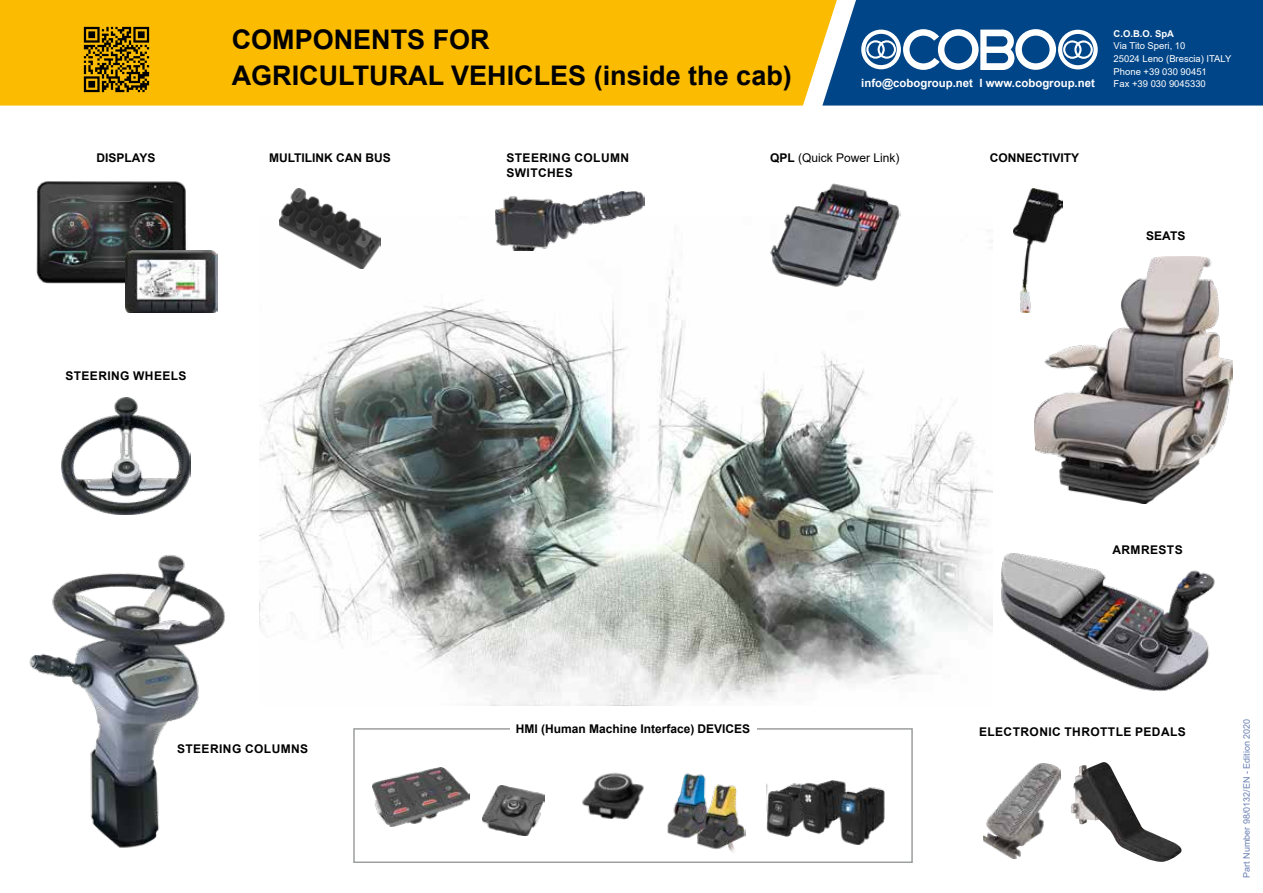
<style>
.page{position:relative;width:1263px;height:893px;background:#fff}
.page>*{position:absolute;margin:0;border:0;box-sizing:border-box;transform-origin:0 0}
.t1{font:700 27px/36px "Arial";color:#000}
.t2{font:700 12px/15px "Arial";letter-spacing:.035em;color:#000}
.t3{font:700 12px "Arial";color:#000}
.t4{font:12px "Arial";color:#000}
.t5{font:700 11.4px "Arial";color:#fff}
.t6{font:9.45px/12.6px "Arial";color:#fff}
.t7{font:700 9.45px "Arial";color:#fff}
.t8{font:9px "Arial";color:#6a80b2}
.s1{font-weight:700}
</style>
<div class="page">
<div style="left:837px;top:0;width:426px;height:106px;background:#004588"></div>
<div style="left:0;top:0;width:837px;height:106px;background:#fabb00"></div>
<svg style="left:861px;top:29px;width:237px;height:41px"></svg>
<img style="left:260px;top:240px;width:733px;height:465px">
<img style="left:769px;top:183px;width:131px;height:108px">
<img style="left:1014px;top:189px;width:49px;height:124px">
<img style="left:1001px;top:553px;width:214px;height:138px">
<img style="left:29px;top:555px;width:196px;height:293px">
<img style="left:1071px;top:762px;width:110px;height:100px">
<img style="left:983px;top:763px;width:77px;height:95px">
<img style="left:582px;top:772px;width:62px;height:48px">
<img style="left:667px;top:773px;width:39px;height:66px">
<img style="left:697px;top:779px;width:48px;height:74px">
<img style="left:372px;top:768px;width:98px;height:58px">
<img style="left:483px;top:785px;width:62px;height:51px">
<img style="left:767px;top:783px;width:31px;height:54px">
<img style="left:798px;top:780px;width:86px;height:65px">
<img style="left:61px;top:397px;width:130px;height:118px">
<div style="left:353px;top:728px;width:560px;height:135px;border:2px solid #9c9e9f"></div>
<div style="left:510px;top:711px;width:246px;height:33px;background:#fff"></div>
<img style="left:1035px;top:256px;width:197px;height:248px">
<img style="left:279px;top:188px;width:102px;height:81px">
<img style="left:495px;top:191px;width:149px;height:60px">
<img style="left:79px;top:22px;width:74px;height:74px">
<img style="left:36px;top:181px;width:152px;height:103px">
<img style="left:125px;top:251px;width:92px;height:62px">
<h1 class="t1" style="left:232px;top:22px;width:562px">COMPONENTS FOR<br>AGRICULTURAL VEHICLES (inside the cab)</h1>
<p class="t7" style="left:1113px;top:27px;width:62px">C.O.B.O. SpA</p>
<p class="t6" style="left:1113px;top:40px;width:119px">Via Tito Speri, 10<br>25024 Leno (Brescia) ITALY<br>Phone +39 030 90451</p>
<p class="t5" style="left:861px;top:75px;width:235px">info@cobogroup.net I www.cobogroup.net</p>
<p class="t6" style="left:1113px;top:78px;width:94px">Fax +39 030 9045330</p>
<p class="t3" style="left:97px;top:150px;width:60px">DISPLAYS</p>
<p class="t2" style="left:506px;top:151px;width:124px">STEERING COLUMN<br>SWITCHES</p>
<p class="t4" style="left:770px;top:150px;width:131px"><span class="s1">QPL</span> (Quick Power Link)</p>
<p class="t3" style="left:269px;top:150px;width:123px">MULTILINK CAN BUS</p>
<p class="t3" style="left:990px;top:150px;width:91px">CONNECTIVITY</p>
<p class="t2" style="left:65px;top:369px;width:123px">STEERING WHEELS</p>
<p class="t2" style="left:1146px;top:229px;width:41px">SEATS</p>
<p class="t2" style="left:1112px;top:542px;width:72px">ARMRESTS</p>
<p class="t2" style="left:177px;top:741px;width:133px">STEERING COLUMNS</p>
<p class="t3" style="left:516px;top:720px;width:236px">HMI (Human Machine Interface) DEVICES</p>
<p class="t2" style="left:979px;top:725px;width:208px">ELECTRONIC THROTTLE PEDALS</p>
<p class="t8" style="left:1240px;top:878px;width:161px;rotate:-90deg">Part Number 98/0132/EN - Edition 2020</p>
</div>
